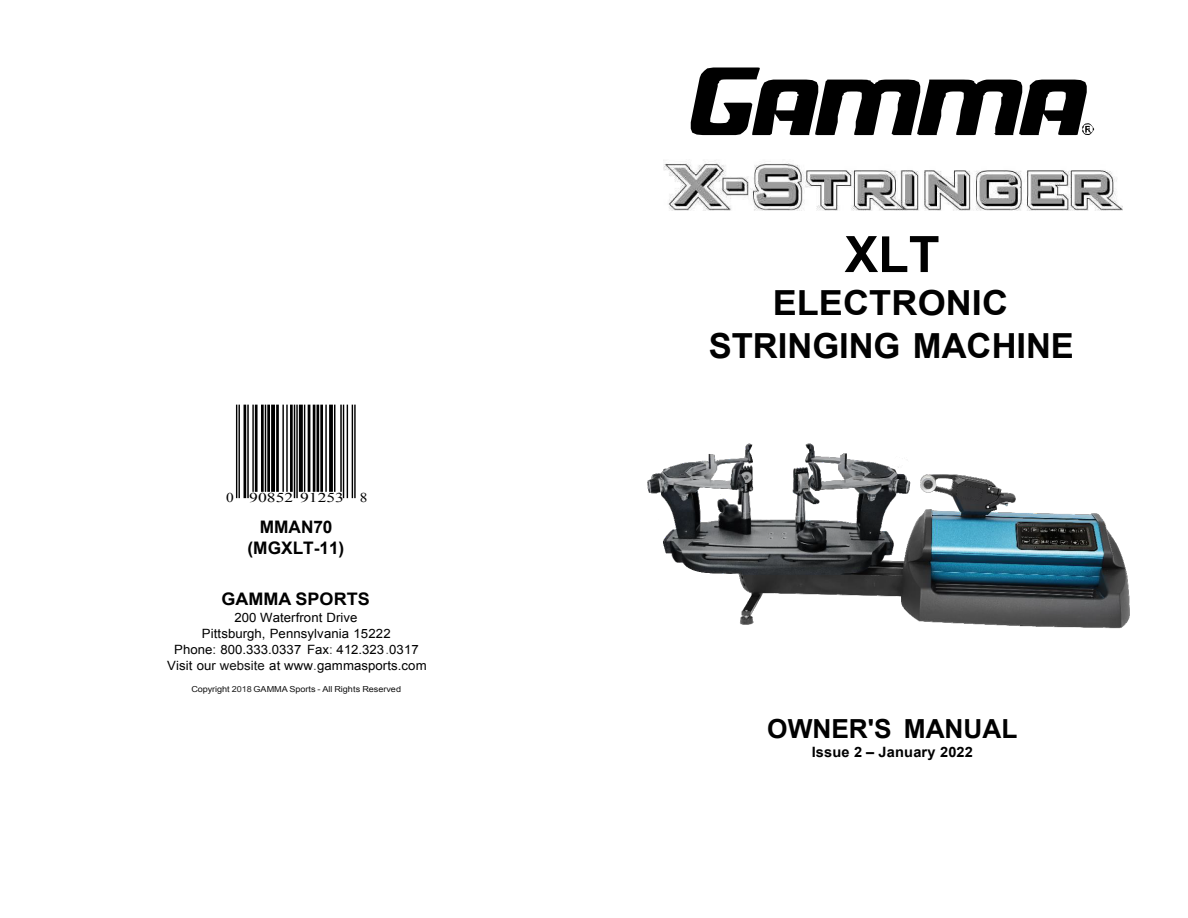
<style>
.page{position:relative;width:1188px;height:918px;background:#fff}
.page>*{position:absolute;margin:0;border:0;box-sizing:border-box;transform-origin:0 0}
.t1{font:700 50.25px "Arial";color:#010101}
.t2{font:700 34.5px/43px "Arial";color:#010101;text-align:center;scale:1.04 1}
.t3{font:700 26.25px "Arial";color:#010101}
.t4{font:700 17.25px/21.6px "Arial";color:#010101;text-align:center}
.t5{font:700 17.25px "Arial";color:#010101;scale:1.04 1}
.t6{font:700 14.25px "Arial";letter-spacing:.01em;color:#010101}
.t7{font:13.5px "Times New Roman";color:#010101;scale:1.3 1}
.t8{font:13.5px "Times New Roman";color:#010101;scale:1.13 1}
.t9{font:12.75px/16.2px "Arial";letter-spacing:.005em;color:#010101;text-align:center}
.t10{font:8.25px "Arial";letter-spacing:-.005em;color:#111;scale:1.1 1}
.s1{color:#232323}
.s2{color:#424242}
.s3{color:#565656}
.s4{color:#111}
.s5{color:#010101}
</style>
<div class="page">
<img style="left:647px;top:443px;width:483px;height:186px">
<hr style="left:236px;top:405px;width:1px;height:93px;background:#000">
<hr style="left:238px;top:405px;width:2px;height:93px;background:#000">
<hr style="left:244px;top:405px;width:2px;height:93px;background:#000">
<hr style="left:247px;top:405px;width:2px;height:93px;background:#000">
<hr style="left:252px;top:405px;width:2px;height:87px;background:#000">
<hr style="left:255px;top:405px;width:3px;height:87px;background:#000">
<hr style="left:261px;top:405px;width:3px;height:87px;background:#000">
<hr style="left:265px;top:405px;width:1px;height:87px;background:#000">
<hr style="left:267px;top:405px;width:3px;height:87px;background:#000">
<svg style="left:271px;top:405px;width:4px;height:87px"></svg>
<hr style="left:276px;top:405px;width:3px;height:87px;background:#000">
<hr style="left:282px;top:405px;width:2px;height:87px;background:#000">
<hr style="left:286px;top:405px;width:2px;height:87px;background:#000">
<hr style="left:290px;top:405px;width:3px;height:87px;background:#000">
<hr style="left:294px;top:405px;width:1px;height:93px;background:#000">
<hr style="left:296px;top:405px;width:2px;height:93px;background:#000">
<svg style="left:299px;top:405px;width:4px;height:87px"></svg>
<hr style="left:304px;top:405px;width:1px;height:87px;background:#000">
<hr style="left:308px;top:405px;width:2px;height:87px;background:#000">
<hr style="left:313px;top:405px;width:2px;height:87px;background:#000">
<hr style="left:316px;top:405px;width:3px;height:87px;background:#000">
<hr style="left:320px;top:405px;width:3px;height:87px;background:#000">
<hr style="left:325px;top:405px;width:2px;height:87px;background:#000">
<svg style="left:329px;top:405px;width:4px;height:87px"></svg>
<hr style="left:334px;top:405px;width:1px;height:87px;background:#000">
<hr style="left:340px;top:405px;width:2px;height:87px;background:#000">
<hr style="left:343px;top:405px;width:1px;height:93px;background:#000">
<hr style="left:347px;top:405px;width:1px;height:93px;background:#000">
<hr style="left:352px;top:405px;width:1px;height:93px;background:#000">
<hr style="left:354px;top:405px;width:2px;height:93px;background:#000">
<svg style="left:691px;top:68px;width:403px;height:67px"></svg>
<img style="left:663px;top:160px;width:460px;height:51px">
<p class="t8" style="left:226px;top:488px;width:8px">0</p>
<p class="t8" style="left:360px;top:488px;width:8px">8</p>
<h3 class="t4" style="left:248px;top:516px;width:98px">MMAN70 (MGXLT-11)</h3>
<h3 class="t5" style="left:222px;top:588px;width:144px">GAMMA SPORTS</h3>
<p class="t9" style="left:167px;top:609px;width:261px">200 Waterfront Drive<br>Pittsburgh, Pennsylvania 15222<br>Phone<span class="s1">:</span> 800.333.0337 Fax<span class="s2">:</span> 412.323<span class="s3">.</span>0317<br>Visit our <span class="s4">website</span> at www<span class="s2">.</span>gammasports.com</p>
<p class="t10" style="left:191px;top:683px;width:192px">Copyright <span class="s1">2018</span> GAMMA Sports <span class="s5">-</span> All Rights Reserved</p>
<p class="t7" style="left:249px;top:488px;width:74px">90852 91253</p>
<h1 class="t1" style="left:845px;top:221px;width:96px">XLT</h1>
<h2 class="t2" style="left:709px;top:283px;width:353px">ELECTRONIC<br>STRINGING MACHINE</h2>
<h3 class="t3" style="left:767px;top:711px;width:252px">OWNER'S MANUAL</h3>
<p class="t6" style="left:812px;top:742px;width:163px">Issue 2 – January 2022</p>
</div>
